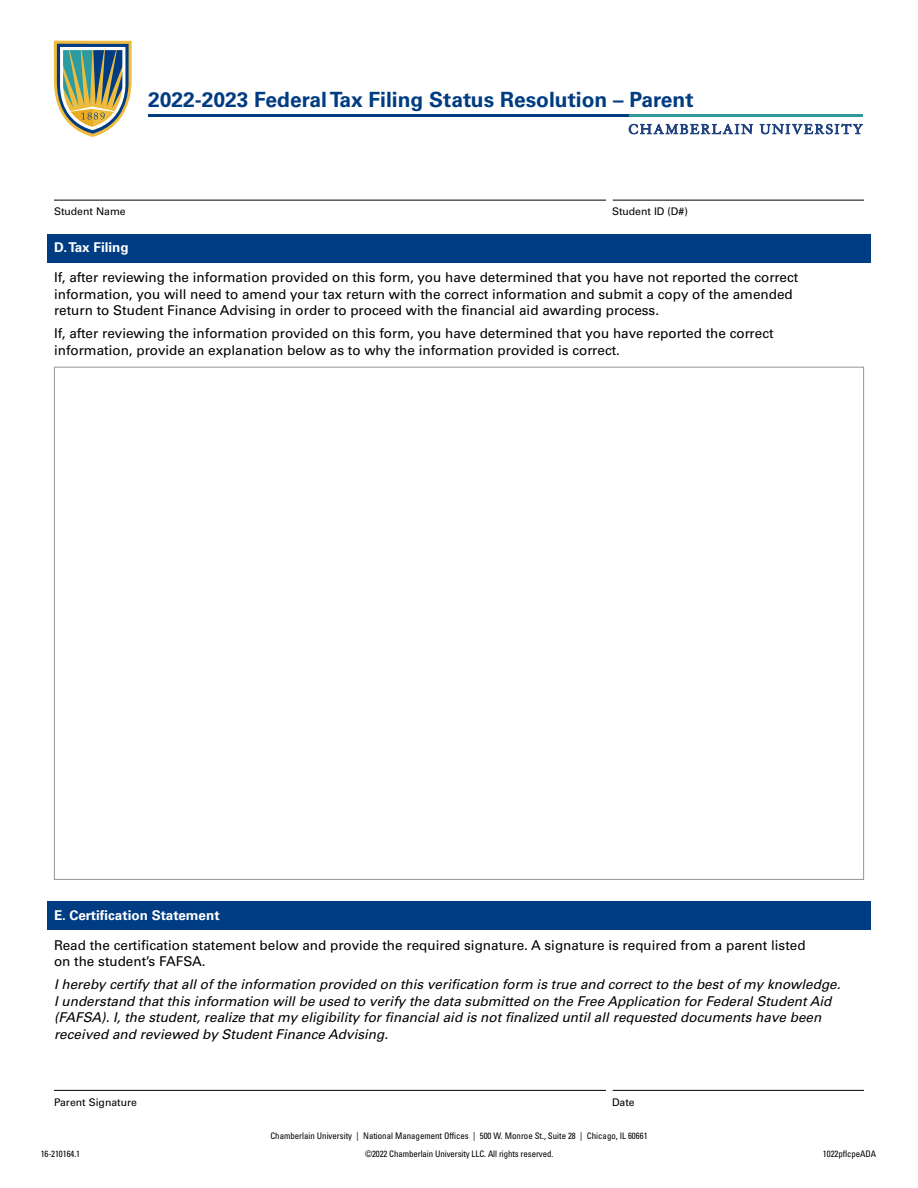
<style>
.page{position:relative;width:918px;height:1188px;background:#fff}
.page>*{position:absolute;margin:0;border:0;box-sizing:border-box;transform-origin:0 0}
.t1{font:700 21px "Univers LT Pro 65";color:#003c82}
.P_-_Body{font:13.5px/16.5px "Univers LT Pro 55 Roman";color:#000}
.P_-_Body-2{font:italic 13.5px/16.5px "Univers LT Pro 55";color:#000}
.P_-_Question_Style{font:700 13.5px "Univers LT Pro 65";color:#fff}
.P_-_Mice_Type{font:10.5px "Univers LT Pro 55 Roman";color:#000}
.t2{font:condensed 9px "Univers LT Pro";color:#000}
</style>
<div class="page">
<hr style="left:148px;top:114px;width:715px;height:3px;background:#003c82">
<hr style="left:629px;top:114px;width:234px;height:3px;background:#399">
<svg style="left:629px;top:123px;width:124px;height:11px"></svg>
<svg style="left:760px;top:123px;width:103px;height:12px"></svg>
<svg style="left:54px;top:41px;width:78px;height:96px"></svg>
<hr style="left:54px;top:200px;width:552px;height:1px;background:#000">
<hr style="left:613px;top:200px;width:251px;height:1px;background:#000">
<div style="left:47px;top:234px;width:824px;height:28px;background:#003c82"></div>
<div style="left:47px;top:901px;width:824px;height:29px;background:#003c82"></div>
<hr style="left:54px;top:1090px;width:552px;height:1px;background:#000">
<hr style="left:613px;top:1090px;width:251px;height:1px;background:#000">
<h1 class="t1" style="left:148px;top:84px;width:547px">2022-2023 Federal Tax Filing Status Resolution – Parent</h1>
<p class="P_-_Mice_Type" style="left:54px;top:204px;width:73px">Student Name</p>
<p class="P_-_Mice_Type" style="left:612px;top:204px;width:77px">Student ID (D#)</p>
<p class="P_-_Question_Style" style="left:54px;top:238px;width:76px">D. Tax Filing</p>
<p class="P_-_Body" style="left:54px;top:268px;width:746px">If, after reviewing the information provided on this form, you have determined that you have not reported the correct information, you will need to amend your tax return with the correct information and submit a copy of the amended return to Student Finance Advising in order to proceed with the financial aid awarding process.</p>
<p class="P_-_Body" style="left:54px;top:325px;width:721px">If, after reviewing the information provided on this form, you have determined that you have reported the correct information, provide an explanation below as to why the information provided is correct.</p>
<p class="P_-_Question_Style" style="left:54px;top:905px;width:167px">E. Certification Statement</p>
<p class="P_-_Body" style="left:54px;top:936px;width:753px">Read the certification statement below and provide the required signature. A signature is required from a parent listed on the student’s FAFSA.</p>
<p class="P_-_Body-2" style="left:54px;top:976px;width:788px">I hereby certify that all of the information provided on this verification form is true and correct to the best of my knowledge.<br>I understand that this information will be used to verify the data submitted on the Free Application for Federal Student Aid (FAFSA). I, the student, realize that my eligibility for financial aid is not finalized until all requested documents have been received and reviewed by Student Finance Advising.</p>
<p class="P_-_Mice_Type" style="left:54px;top:1095px;width:85px">Parent Signature</p>
<p class="P_-_Mice_Type" style="left:612px;top:1095px;width:24px">Date</p>
<p class="t2" style="left:270px;top:1131px;width:379px">Chamberlain University | National Management Offices | 500 W. Monroe St., Suite 28 | Chicago, IL 60661</p>
<p class="t2" style="left:41px;top:1148px;width:41px">16-210164.1</p>
<p class="t2" style="left:365px;top:1148px;width:190px">©2022 Chamberlain University LLC. All rights reserved.</p>
<p class="t2" style="left:823px;top:1148px;width:55px">1022pflcpeADA</p>
</div>
